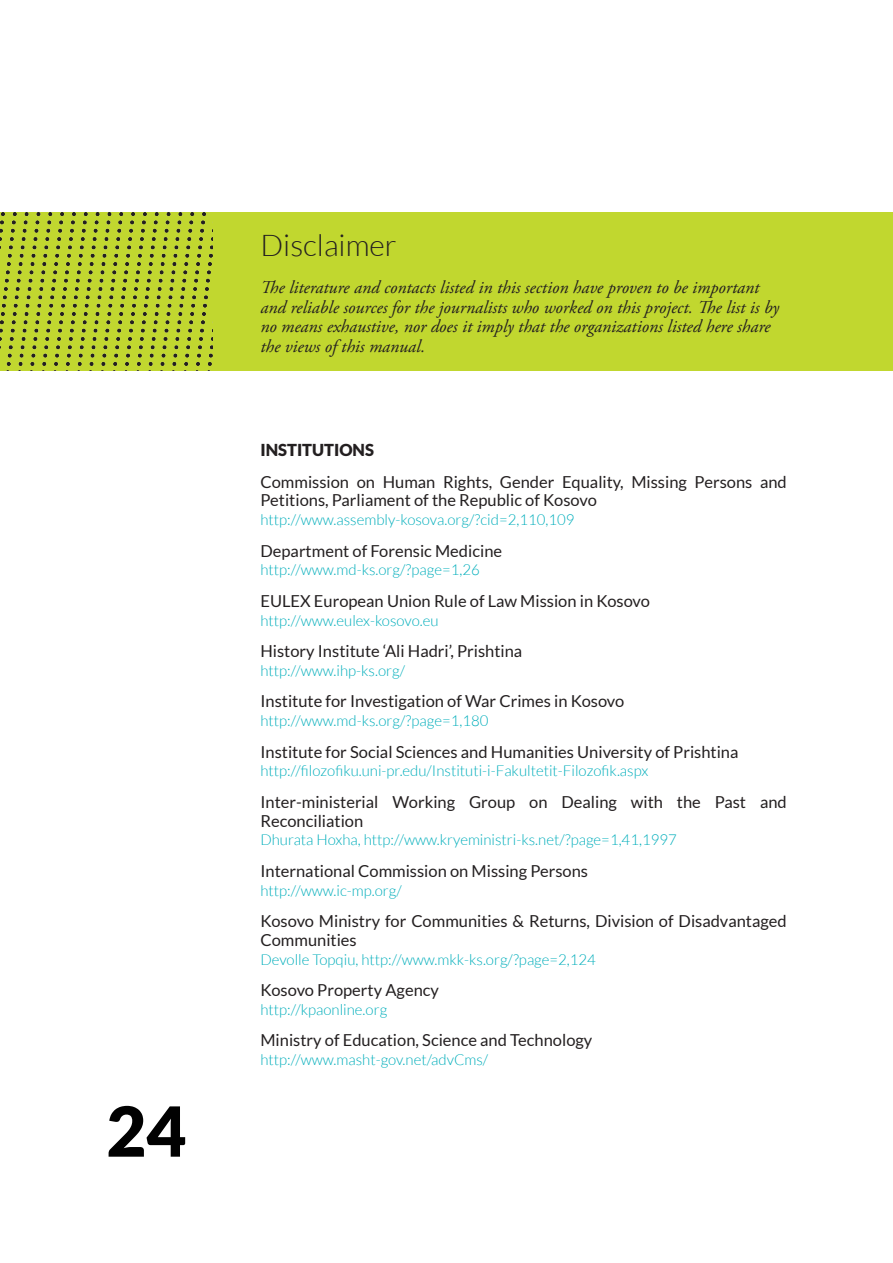
<style>
.page{position:relative;width:893px;height:1263px;background:#fff}
.page>*{position:absolute;margin:0;border:0;box-sizing:border-box;transform-origin:0 0}
.t1{font:900 69px "Lato";color:#010101}
.t2{font:300 30px "Lato";color:#231f20}
.t3{font:italic 18px/19.5px "Adobe Garamond Pro";color:#231f20}
.t4{font:16.5px/18.8px "Lato";color:#231f20}
.t5{font:900 16.5px "Lato";color:#231f20}
.t6{font:300 15px "Lato";color:#00aebb}
</style>
<div class="page">
<div style="left:0;top:213px;width:893px;height:158px;background:#c1d72f"></div>
<img style="left:0;top:213px;width:213px;height:158px">
<h1 class="t1" style="left:106px;top:1091px;width:82px">24</h1>
<p class="t2" style="left:260px;top:229px;width:138px">Disclaimer</p>
<p class="t3" style="left:260px;top:278px;width:520px">The literature and contacts listed in this section have proven to be important and reliable sources for the journalists who worked on this project. The list is by no means exhaustive, nor does it imply that the organizations listed here share the views of this manual.</p>
<p class="t5" style="left:260px;top:440px;width:115px">INSTITUTIONS</p>
<p class="t4" style="left:260px;top:472px;width:528px">Commission on Human Rights, Gender Equality, Missing Persons and<br>Petitions, Parliament of the Republic of Kosovo</p>
<p class="t6" style="left:260px;top:512px;width:316px">http://www.assembly-kosova.org/?cid=2,110,109</p>
<p class="t4" style="left:260px;top:541px;width:243px">Department of Forensic Medicine</p>
<p class="t6" style="left:260px;top:562px;width:221px">http://www.md-ks.org/?page=1,26</p>
<p class="t4" style="left:260px;top:591px;width:391px">EULEX European Union Rule of Law Mission in Kosovo</p>
<p class="t6" style="left:260px;top:612px;width:180px">http://www.eulex-kosovo.eu</p>
<p class="t4" style="left:260px;top:642px;width:263px">History Institute ‘Ali Hadri’, Prishtina</p>
<p class="t6" style="left:260px;top:662px;width:146px">http://www.ihp-ks.org/</p>
<p class="t4" style="left:260px;top:692px;width:365px">Institute for Investigation of War Crimes in Kosovo</p>
<p class="t6" style="left:260px;top:713px;width:230px">http://www.md-ks.org/?page=1,180</p>
<p class="t4" style="left:260px;top:742px;width:480px">Institute for Social Sciences and Humanities University of Prishtina</p>
<p class="t6" style="left:260px;top:763px;width:389px">http://filozofiku.uni-pr.edu/Instituti-i-Fakultetit-Filozofik.aspx</p>
<p class="t4" style="left:260px;top:792px;width:528px">Inter-ministerial Working Group on Dealing with the Past and<br>Reconciliation</p>
<p class="t6" style="left:260px;top:832px;width:418px">Dhurata Hoxha, http://www.kryeministri-ks.net/?page=1,41,1997</p>
<p class="t4" style="left:260px;top:861px;width:329px">International Commission on Missing Persons</p>
<p class="t6" style="left:260px;top:882px;width:143px">http://www.ic-mp.org/</p>
<p class="t4" style="left:260px;top:912px;width:528px">Kosovo Ministry for Communities &amp; Returns, Division of Disadvantaged<br>Communities</p>
<p class="t6" style="left:260px;top:951px;width:337px">Devolle Topqiu, http://www.mkk-ks.org/?page=2,124</p>
<p class="t4" style="left:260px;top:981px;width:180px">Kosovo Property Agency</p>
<p class="t6" style="left:260px;top:1001px;width:128px">http://kpaonline.org</p>
<p class="t4" style="left:260px;top:1031px;width:333px">Ministry of Education, Science and Technology</p>
<p class="t6" style="left:260px;top:1052px;width:229px">http://www.masht-gov.net/advCms/</p>
</div>
